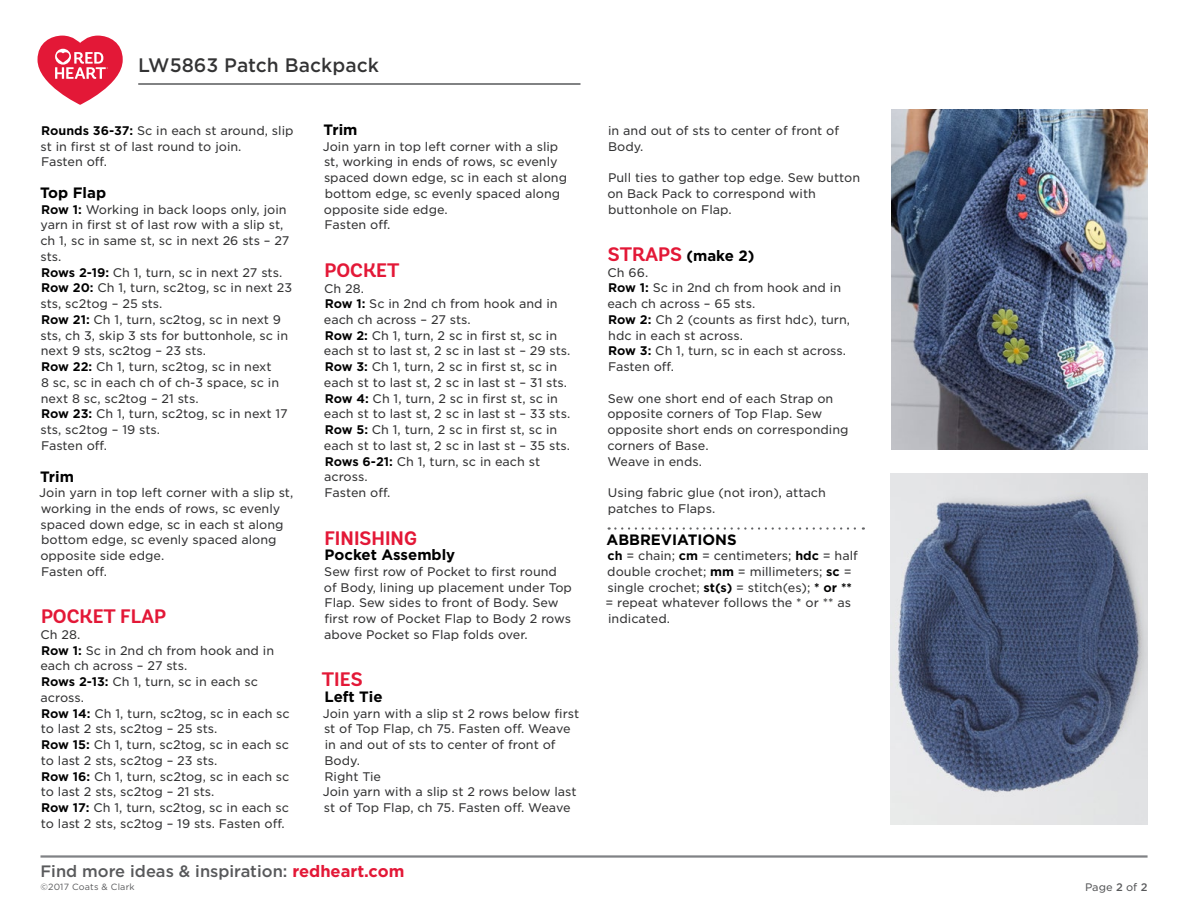
<style>
.page{position:relative;width:1188px;height:918px;background:#fff}
.page>*{position:absolute;margin:0;border:0;box-sizing:border-box;transform-origin:0 0}
.t1{font:700 19.5px "Andes Rounded";color:#e31837}
.t2{font:500 18.75px "Gotham S Sm";color:#333334}
.t3{font:500 16.5px "Gotham";color:#58595b}
.t4{font:700 15px "Gotham";color:#000}
.t5{font:12px/15.8px "Gotham S Sm";color:#333334}
.t6{font:10.5px "Gotham S Sm";color:#58595b}
.t7{font:9px "Gotham";letter-spacing:.02em;color:#58595b}
.s1{font-weight:700;color:#000}
.s2{font-family:"Andes Rounded";font-size:19.5px;color:#e31837}
.s3{font-weight:700;color:#e31837}
.s4{font-weight:500}
</style>
<div class="page">
<hr style="left:40px;top:855px;width:1108px;height:3px;background:#808285">
<svg style="left:609px;top:527px;width:255px;height:3px"></svg>
<hr style="left:138px;top:83px;width:442px;height:2px;background:#58595b">
<svg style="left:38px;top:36px;width:85px;height:69px"></svg>
<img style="left:891px;top:474px;width:257px;height:351px">
<img style="left:891px;top:109px;width:257px;height:341px">
<h2 class="t2" style="left:138px;top:52px;width:242px">LW5863 Patch Backpack</h2>
<p class="t5" style="left:41px;top:122px;width:255px"><span class="s1">Rounds 36-37:</span> Sc in each st around, slip st in first st of last round to join.<br>Fasten off.</p>
<p class="t4" style="left:40px;top:183px;width:68px">Top Flap</p>
<p class="t5" style="left:40px;top:201px;width:253px"><span class="s1">Row 1:</span> Working in back loops only, join yarn in first st of last row with a slip st, ch 1, sc in same st, sc in next 26 sts – 27 sts.<br><span class="s1">Rows 2-19:</span> Ch 1, turn, sc in next 27 sts.<br><span class="s1">Row 20:</span> Ch 1, turn, sc2tog, sc in next 23 sts, sc2tog – 25 sts.<br><span class="s1">Row 21:</span> Ch 1, turn, sc2tog, sc in next 9 sts, ch 3, skip 3 sts for buttonhole, sc in next 9 sts, sc2tog – 23 sts.<br><span class="s1">Row 22:</span> Ch 1, turn, sc2tog, sc in next<br>8 sc, sc in each ch of ch-3 space, sc in next 8 sc, sc2tog – 21 sts.<br><span class="s1">Row 23:</span> Ch 1, turn, sc2tog, sc in next 17 sts, sc2tog – 19 sts.<br>Fasten off.</p>
<p class="t4" style="left:40px;top:466px;width:35px">Trim</p>
<p class="t5" style="left:39px;top:485px;width:256px">Join yarn in top left corner with a slip st, working in the ends of rows, sc evenly spaced down edge, sc in each st along bottom edge, sc evenly spaced along opposite side edge.<br>Fasten off.</p>
<h1 class="t1" style="left:41px;top:604px;width:127px">POCKET FLAP</h1>
<p class="t5" style="left:40px;top:626px;width:251px">Ch 28.<br><span class="s1">Row 1:</span> Sc in 2nd ch from hook and in each ch across – 27 sts.<br><span class="s1">Rows 2-13:</span> Ch 1, turn, sc in each sc across.<br><span class="s1">Row 14:</span> Ch 1, turn, sc2tog, sc in each sc to last 2 sts, sc2tog – 25 sts.<br><span class="s1">Row 15:</span> Ch 1, turn, sc2tog, sc in each sc to last 2 sts, sc2tog – 23 sts.<br><span class="s1">Row 16:</span> Ch 1, turn, sc2tog, sc in each sc to last 2 sts, sc2tog – 21 sts.<br><span class="s1">Row 17:</span> Ch 1, turn, sc2tog, sc in each sc to last 2 sts, sc2tog – 19 sts. Fasten off.</p>
<p class="t4" style="left:324px;top:120px;width:35px">Trim</p>
<p class="t5" style="left:323px;top:138px;width:246px">Join yarn in top left corner with a slip st, working in ends of rows, sc evenly spaced down edge, sc in each st along bottom edge, sc evenly spaced along opposite side edge.<br>Fasten off.</p>
<h1 class="t1" style="left:325px;top:258px;width:76px">POCKET</h1>
<p class="t5" style="left:324px;top:280px;width:248px">Ch 28.<br><span class="s1">Row 1:</span> Sc in 2nd ch from hook and in each ch across – 27 sts.<br><span class="s1">Row 2:</span> Ch 1, turn, 2 sc in first st, sc in each st to last st, 2 sc in last st – 29 sts.<br><span class="s1">Row 3:</span> Ch 1, turn, 2 sc in first st, sc in each st to last st, 2 sc in last st – 31 sts.<br><span class="s1">Row 4:</span> Ch 1, turn, 2 sc in first st, sc in each st to last st, 2 sc in last st – 33 sts.<br><span class="s1">Row 5:</span> Ch 1, turn, 2 sc in first st, sc in each st to last st, 2 sc in last st – 35 sts.<br><span class="s1">Rows 6-21:</span> Ch 1, turn, sc in each st across.<br>Fasten off.</p>
<h1 class="t1" style="left:325px;top:526px;width:94px">FINISHING</h1>
<p class="t4" style="left:325px;top:545px;width:132px">Pocket Assembly</p>
<p class="t5" style="left:324px;top:563px;width:250px">Sew first row of Pocket to first round of Body, lining up placement under Top Flap. Sew sides to front of Body. Sew first row of Pocket Flap to Body 2 rows above Pocket so Flap folds over.</p>
<h1 class="t1" style="left:322px;top:667px;width:42px">TIES</h1>
<p class="t4" style="left:325px;top:687px;width:60px">Left Tie</p>
<p class="t5" style="left:323px;top:705px;width:258px">Join yarn with a slip st 2 rows below first st of Top Flap, ch 75. Fasten off. Weave in and out of sts to center of front of<br>Body.<br>Right Tie<br>Join yarn with a slip st 2 rows below last st of Top Flap, ch 75. Fasten off. Weave</p>
<p class="t5" style="left:608px;top:122px;width:233px">in and out of sts to center of front of<br>Body.</p>
<p class="t5" style="left:607px;top:170px;width:254px">Pull ties to gather top edge. Sew button on Back Pack to correspond with buttonhole on Flap.</p>
<p class="t4" style="left:608px;top:246px;width:148px"><span class="s2">STRAPS</span> (make 2)</p>
<p class="t5" style="left:607px;top:264px;width:244px">Ch 66.<br><span class="s1">Row 1:</span> Sc in 2nd ch from hook and in each ch across – 65 sts.<br><span class="s1">Row 2:</span> Ch 2 (counts as first hdc), turn, hdc in each st across.<br><span class="s1">Row 3:</span> Ch 1, turn, sc in each st across.<br>Fasten off.</p>
<p class="t5" style="left:607px;top:390px;width:243px">Sew one short end of each Strap on opposite corners of Top Flap. Sew opposite short ends on corresponding corners of Base.<br>Weave in ends.</p>
<p class="t5" style="left:608px;top:485px;width:220px">Using fabric glue (not iron), attach patches to Flaps.</p>
<p class="t4" style="left:607px;top:529px;width:132px">ABBREVIATIONS</p>
<p class="t5" style="left:605px;top:548px;width:254px"><span class="s1">ch</span> = chain; <span class="s1">cm</span> = centimeters; <span class="s1">hdc</span> = half double crochet; <span class="s1">mm</span> = millimeters; <span class="s1">sc</span> = single crochet; <span class="s1">st(s)</span> = stitch(es); <span class="s1">* or ** </span>= repeat whatever follows the * or ** as indicated.</p>
<h3 class="t3" style="left:40px;top:860px;width:365px">Find more ideas &amp; inspiration: <span class="s3">redheart.com</span></h3>
<p class="t7" style="left:40px;top:882px;width:96px">©2017 Coats &amp; Clark</p>
<p class="t6" style="left:1085px;top:880px;width:64px">Page <span class="s4">2</span> of <span class="s4">2</span></p>
</div>
